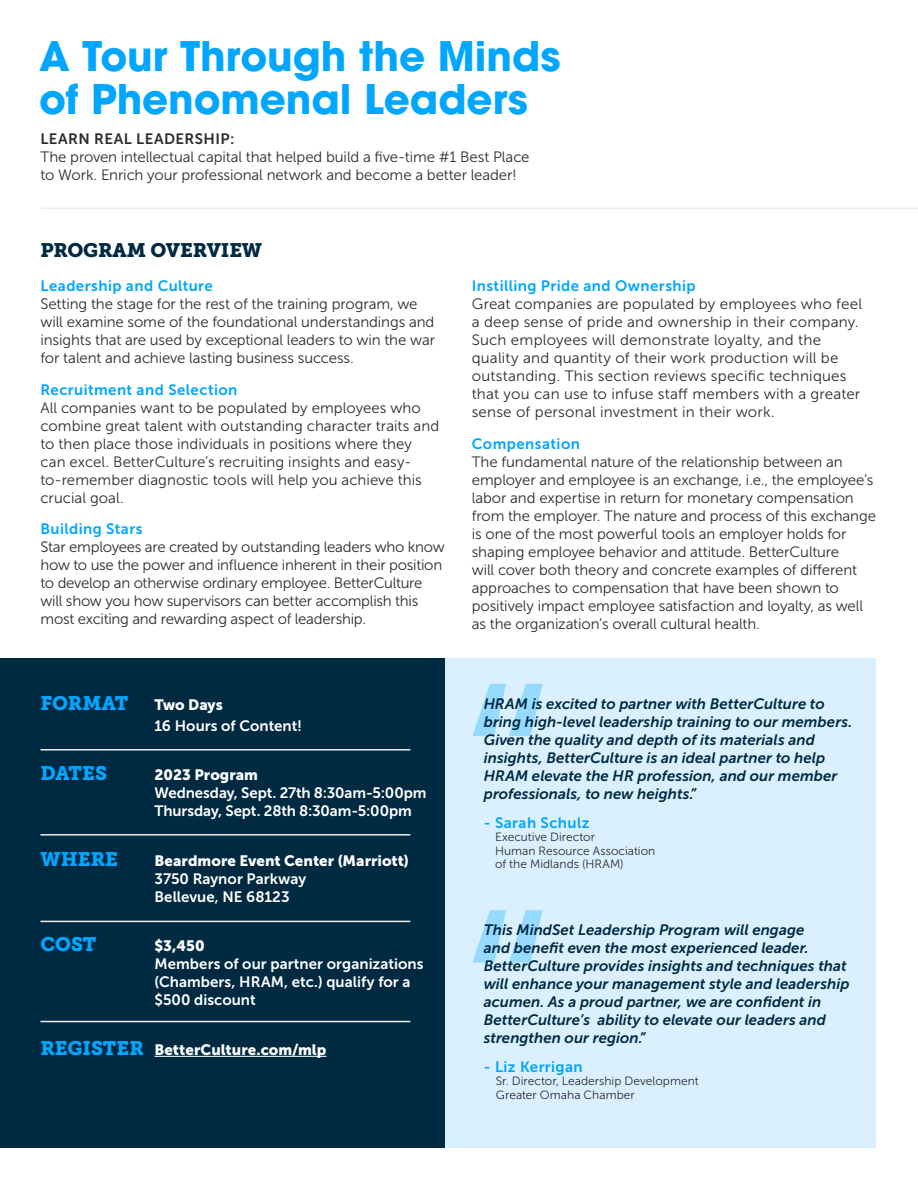
<style>
.page{position:relative;width:918px;height:1188px;background:#fff}
.page>*{position:absolute;margin:0;border:0;box-sizing:border-box;transform-origin:0 0}
.t1{font:700 40.5px/43.5px "ITC Avant Garde Pro";color:#00a6ff}
.t2{font:19.5px "Museo Slab 900";color:#00a6ff}
.t3{font:19.5px "Museo Slab 900";letter-spacing:-.01em;color:#002a41}
.t4{font:15px/18px "Museo Sans 300";letter-spacing:-.005em;color:#2d2d2d}
.t5{font:italic 15px/18px "Museo Sans 700";color:#002a41}
.t6{font:15px/18px "Museo Sans 300";letter-spacing:.015em;color:#2d2d2d}
.t7{font:15px/18px "Museo Sans 700";color:#fff}
.t8{font:15px "Museo Sans 700";letter-spacing:.03em;color:#00a6ff}
.t9{font:15px "Museo Sans 900";color:#fff}
.t10{font:15px "Museo Sans 700";letter-spacing:.03em;color:#2d2d2d}
.t11{font:12px/13.5px "Museo Sans 300";letter-spacing:.005em;color:#2d2d2d}
.s1{font-family:"Museo Slab 900";font-size:19.5px;color:#00a6ff}
</style>
<div class="page">
<div style="left:443px;top:658px;width:433px;height:490px;background:#daf0ff"></div>
<svg style="left:473px;top:910px;width:70px;height:52px"></svg>
<svg style="left:473px;top:684px;width:70px;height:52px"></svg>
<div style="left:0;top:658px;width:445px;height:490px;background:#002a41"></div>
<hr style="left:154px;top:1056px;width:172px;height:1px;background:#fff">
<hr style="left:40px;top:208px;width:878px;height:1px;background:#ededed">
<hr style="left:40px;top:749px;width:370px;height:2px;background:#ededed">
<hr style="left:40px;top:834px;width:370px;height:2px;background:#ededed">
<hr style="left:40px;top:921px;width:370px;height:1px;background:#ededed">
<hr style="left:40px;top:1021px;width:370px;height:1px;background:#ededed">
<h1 class="t1" style="left:39px;top:34px;width:523px">A Tour Through the Minds of Phenomenal Leaders</h1>
<p class="t10" style="left:40px;top:131px;width:195px">LEARN REAL LEADERSHIP:</p>
<p class="t4" style="left:40px;top:148px;width:490px">The proven intellectual capital that helped build a five-time #1 Best Place to Work. Enrich your professional network and become a better leader!</p>
<h2 class="t3" style="left:40px;top:239px;width:223px">PROGRAM OVERVIEW</h2>
<p class="t8" style="left:40px;top:278px;width:174px">Leadership and Culture</p>
<p class="t4" style="left:40px;top:295px;width:396px">Setting the stage for the rest of the training program, we will examine some of the foundational understandings and insights that are used by exceptional leaders to win the war for talent and achieve lasting business success.</p>
<p class="t8" style="left:40px;top:381px;width:199px">Recruitment and Selection</p>
<p class="t4" style="left:40px;top:399px;width:400px">All companies want to be populated by employees who combine great talent with outstanding character traits and to then place those individuals in positions where they can excel. BetterCulture’s recruiting insights and easy&shy;to-remember diagnostic tools will help you achieve this crucial goal.</p>
<p class="t8" style="left:40px;top:521px;width:104px">Building Stars</p>
<p class="t4" style="left:40px;top:538px;width:406px">Star employees are created by outstanding leaders who know how to use the power and influence inherent in their position to develop an otherwise ordinary employee. BetterCulture will show you how supervisors can better accomplish this most exciting and rewarding aspect of leadership.</p>
<h2 class="t2" style="left:40px;top:692px;width:89px">FORMAT</h2>
<p class="t9" style="left:154px;top:696px;width:70px">Two Days</p>
<p class="t7" style="left:154px;top:717px;width:149px">16 Hours of Content!</p>
<h2 class="t2" style="left:40px;top:762px;width:68px">DATES</h2>
<p class="t9" style="left:155px;top:767px;width:105px">2023 Program</p>
<p class="t7" style="left:155px;top:784px;width:274px">Wednesday, Sept. 27th 8:30am-5:00pm<br>Thursday, Sept. 28th 8:30am-5:00pm</p>
<h2 class="t2" style="left:40px;top:848px;width:79px">WHERE</h2>
<p class="t9" style="left:155px;top:852px;width:256px">Beardmore Event Center (Marriott)</p>
<p class="t7" style="left:155px;top:870px;width:153px">3750 Raynor Parkway<br>Bellevue, NE 68123</p>
<h2 class="t2" style="left:40px;top:933px;width:57px">COST</h2>
<p class="t9" style="left:154px;top:938px;width:52px">$3,450</p>
<p class="t7" style="left:154px;top:955px;width:271px">Members of our partner organizations (Chambers, HRAM, etc.) qualify for a $500 discount</p>
<p class="t9" style="left:40px;top:1041px;width:287px"><span class="s1">REGISTER</span> BetterCulture.com/mlp</p>
<p class="t8" style="left:472px;top:278px;width:226px">Instilling Pride and Ownership</p>
<p class="t6" style="left:472px;top:295px;width:392px">Great companies are populated by employees who feel a deep sense of pride and ownership in their company.<br>Such employees will demonstrate loyalty, and the quality and quantity of their work production will be outstanding. This section reviews specific techniques that you can use to infuse staff members with a greater sense of personal investment in their work.</p>
<p class="t8" style="left:472px;top:435px;width:110px">Compensation</p>
<p class="t4" style="left:472px;top:453px;width:406px">The fundamental nature of the relationship between an employer and employee is an exchange, i.e., the employee’s labor and expertise in return for monetary compensation from the employer. The nature and process of this exchange is one of the most powerful tools an employer holds for shaping employee behavior and attitude. BetterCulture<br>will cover both theory and concrete examples of different approaches to compensation that have been shown to positively impact employee satisfaction and loyalty, as well as the organization’s overall cultural health.</p>
<p class="t5" style="left:484px;top:695px;width:370px">HRAM is excited to partner with BetterCulture to bring high-level leadership training to our members.<br>Given the quality and depth of its materials and insights, BetterCulture is an ideal partner to help HRAM elevate the HR profession, and our member professionals, to new heights.”</p>
<p class="t8" style="left:484px;top:814px;width:108px">- Sarah Schulz</p>
<p class="t11" style="left:495px;top:830px;width:162px">Executive Director<br>Human Resource Association of the Midlands (HRAM)</p>
<p class="t5" style="left:484px;top:921px;width:367px">This MindSet Leadership Program will engage<br>and benefit even the most experienced leader.<br>BetterCulture provides insights and techniques that will enhance your management style and leadership acumen. As a proud partner, we are confident in BetterCulture’s ability to elevate our leaders and strengthen our region.”</p>
<p class="t8" style="left:484px;top:1058px;width:100px">- Liz Kerrigan</p>
<p class="t11" style="left:496px;top:1074px;width:205px">Sr. Director, Leadership Development<br>Greater Omaha Chamber</p>
</div>
